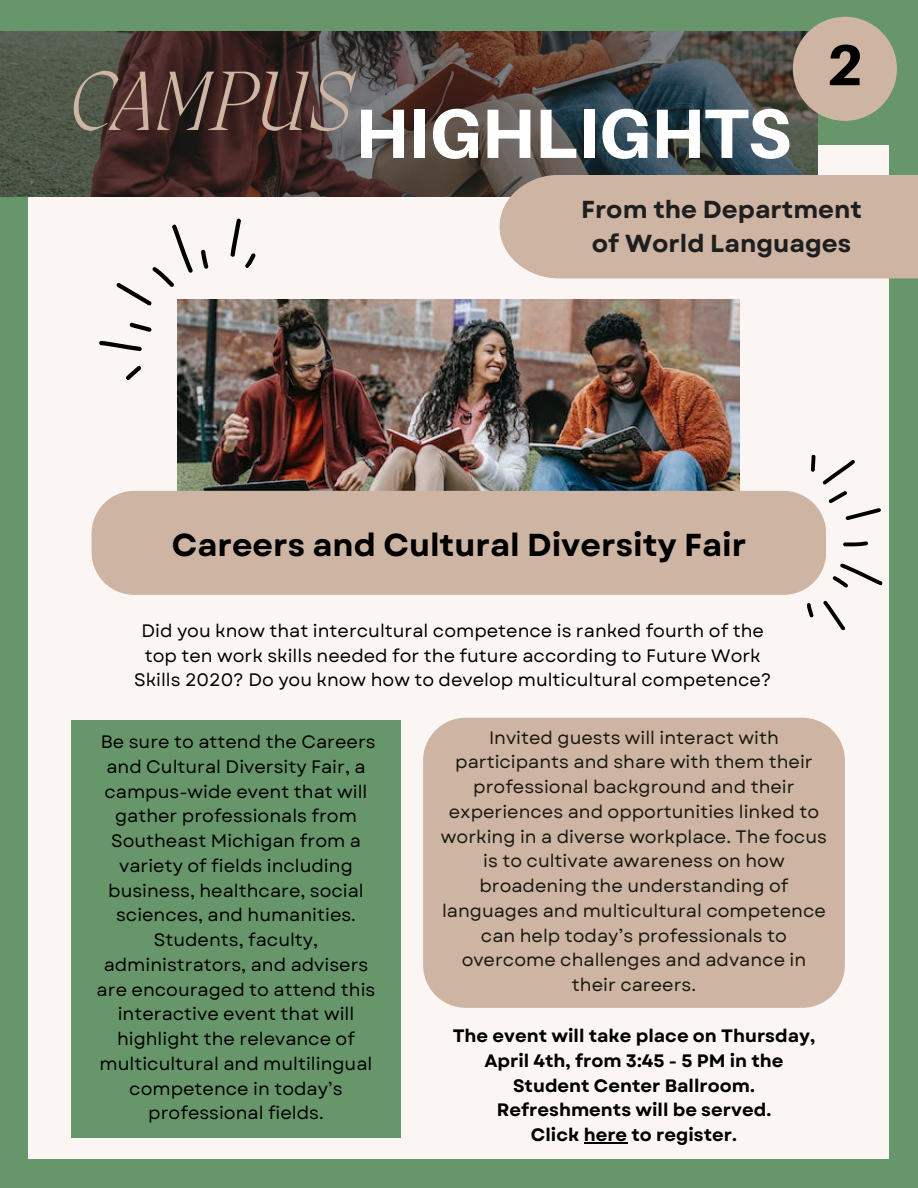
<style>
.page{position:relative;width:918px;height:1188px;background:#669669}
.page>*{position:absolute;margin:0;border:0;box-sizing:border-box;transform-origin:0 0}
.t1{font:800 69.9px "Aileron";color:#fff}
.t2{font:800 57.6px "Aileron";color:#000}
.t3{font:700 31.65px "Garet";color:#000}
.t4{font:700 24.6px/33.5px "Garet";color:#1e1e1e;text-align:center}
.t5{font:18px/24.8px "Garet";color:#000;text-align:center}
.t6{font:18px/24.8px "Garet";color:#171810;text-align:center}
.t7{font:700 18px/24.8px "Garet";color:#000;text-align:center}
</style>
<div class="page">
<div style="left:29px;top:145px;width:860px;height:1014px;background:#fbf6f3"></div>
<div style="left:423px;top:718px;width:422px;height:290px;background:#ceb4a2"></div>
<div style="left:71px;top:720px;width:330px;height:418px;background:#669669"></div>
<svg style="left:0;top:32px;width:817px;height:165px;background:#48413d"></svg>
<div style="left:793px;top:17px;width:104px;height:104px;background:#ceb4a2;border-radius:50%"></div>
<div style="left:500px;top:175px;width:418px;height:103px;background:#ceb4a2"></div>
<img style="left:178px;top:300px;width:562px;height:191px">
<div style="left:92px;top:491px;width:734px;height:104px;background:#ceb4a2"></div>
<svg style="left:99px;top:218px;width:160px;height:163px"></svg>
<svg style="left:833px;top:563px;width:50px;height:25px"></svg>
<svg style="left:823px;top:601px;width:23px;height:30px"></svg>
<svg style="left:807px;top:603px;width:7px;height:15px"></svg>
<svg style="left:843px;top:541px;width:25px;height:6px"></svg>
<svg style="left:829px;top:491px;width:52px;height:30px"></svg>
<svg style="left:823px;top:460px;width:32px;height:25px"></svg>
<svg style="left:811px;top:455px;width:5px;height:17px"></svg>
<hr style="left:584px;top:1142px;width:43px;height:1px;background:#000">
<h1 class="t1" style="left:70px;top:90px;width:723px"><sup>CAMPUS</sup>HIGHLIGHTS</h1>
<h2 class="t2" style="left:826px;top:29px;width:38px">2</h2>
<h3 class="t4" style="left:581px;top:193px;width:283px">From the Department of World Languages</h3>
<h3 class="t3" style="left:172px;top:522px;width:576px">Careers and Cultural Diversity Fair</h3>
<p class="t5" style="left:134px;top:618px;width:639px">Did you know that intercultural competence is ranked fourth of the top ten work skills needed for the future according to Future Work<br>Skills 2020? Do you know how to develop multicultural competence?</p>
<p class="t5" style="left:97px;top:730px;width:281px">Be sure to attend the Careers and Cultural Diversity Fair, a campus-wide event that will gather professionals from<br>Southeast Michigan from a variety of fields including business, healthcare, social sciences, and humanities.<br>Students, faculty, administrators, and advisers are encouraged to attend this interactive event that will highlight the relevance of multicultural and multilingual competence in today’s professional fields.</p>
<p class="t6" style="left:441px;top:725px;width:387px">Invited guests will interact with participants and share with them their professional background and their experiences and opportunities linked to working in a diverse workplace. The focus is to cultivate awareness on how broadening the understanding of languages and multicultural competence can help today’s professionals to overcome challenges and advance in their careers.</p>
<p class="t7" style="left:453px;top:1023px;width:364px">The event will take place on Thursday,<br>April 4th, from 3:45 - 5 PM in the<br>Student Center Ballroom.<br>Refreshments will be served.<br>Click here to register.</p>
</div>
